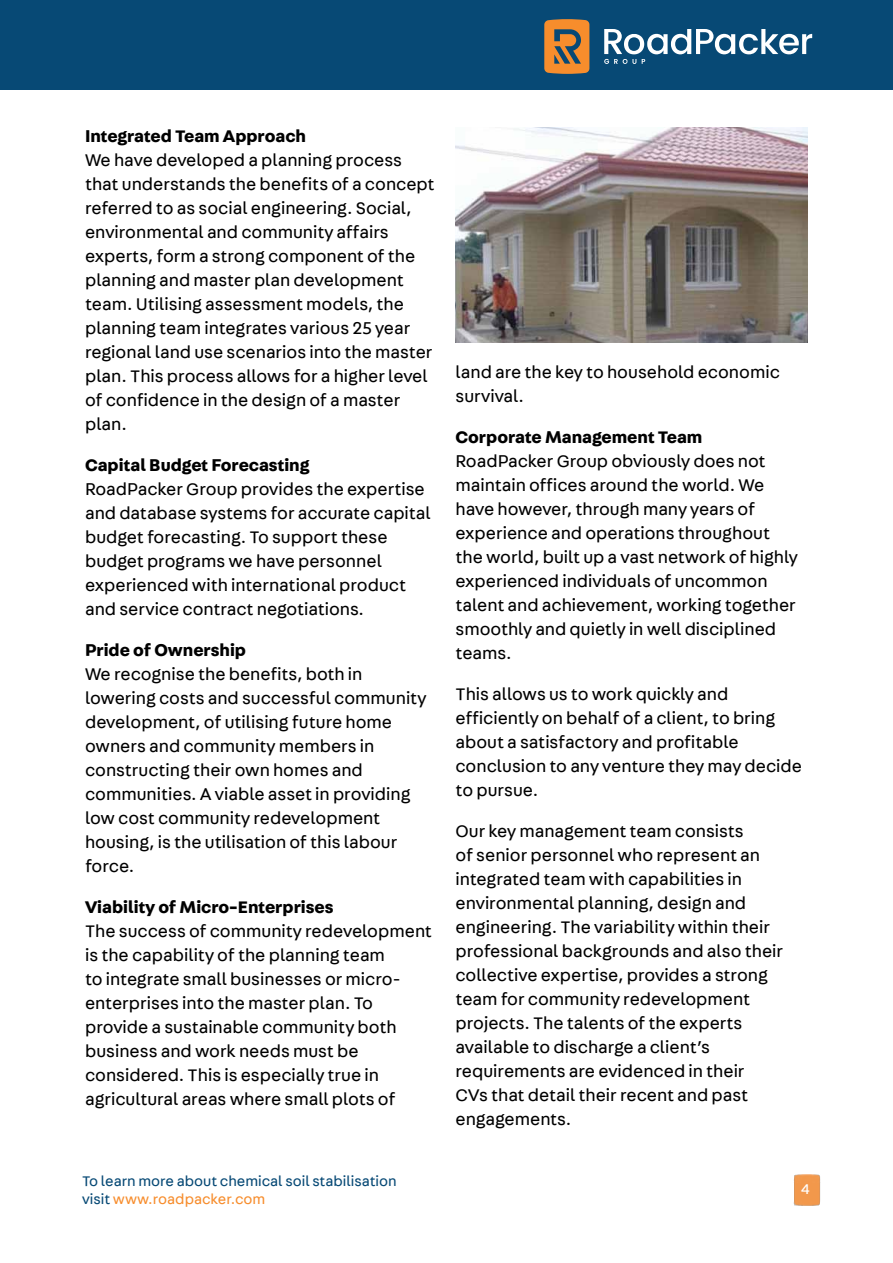
<style>
.page{position:relative;width:893px;height:1263px;background:#fff}
.page>*{position:absolute;margin:0;border:0;box-sizing:border-box;transform-origin:0 0}
.t1{font:18px/24px "Fabriga";color:#000}
.t2{font:700 18px "Fabriga";color:#000}
.t3{font:15px/18px "Fabriga";color:#074975}
.t4{font:15px "Fabriga";color:#fff}
.s1{color:#f78d2d}
</style>
<div class="page">
<img style="left:793px;top:1174px;width:27px;height:31px">
<div style="left:0;top:0;width:893px;height:89px;background:#074975"></div>
<svg style="left:544px;top:19px;width:45px;height:55px"></svg>
<svg style="left:604px;top:29px;width:208px;height:35px"></svg>
<img style="left:455px;top:128px;width:353px;height:214px">
<p class="t2" style="left:85px;top:124px;width:222px">Integrated Team Approach</p>
<p class="t1" style="left:85px;top:147px;width:351px">We have developed a planning process that understands the benefits of a concept referred to as social engineering. Social, environmental and community affairs experts, form a strong component of the planning and master plan development team. Utilising assessment models, the planning team integrates various 25 year regional land use scenarios into the master plan. This process allows for a higher level of confidence in the design of a master plan.</p>
<p class="t2" style="left:85px;top:453px;width:226px">Capital Budget Forecasting</p>
<p class="t1" style="left:85px;top:476px;width:347px">RoadPacker Group provides the expertise and database systems for accurate capital budget forecasting. To support these budget programs we have personnel experienced with international product and service contract negotiations.</p>
<p class="t2" style="left:85px;top:638px;width:163px">Pride of Ownership</p>
<p class="t1" style="left:85px;top:661px;width:343px">We recognise the benefits, both in lowering costs and successful community development, of utilising future home owners and community members in constructing their own homes and communities. A viable asset in providing low cost community redevelopment housing, is the utilisation of this labour force.</p>
<p class="t2" style="left:85px;top:895px;width:250px">Viability of Micro-Enterprises</p>
<p class="t1" style="left:85px;top:918px;width:348px">The success of community redevelopment is the capability of the planning team<br>to integrate small businesses or micro&shy;enterprises into the master plan. To provide a sustainable community both business and work needs must be considered. This is especially true in agricultural areas where small plots of</p>
<p class="t1" style="left:455px;top:359px;width:326px">land are the key to household economic survival.</p>
<p class="t2" style="left:455px;top:425px;width:248px">Corporate Management Team</p>
<p class="t1" style="left:455px;top:448px;width:344px">RoadPacker Group obviously does not maintain offices around the world. We have however, through many years of experience and operations throughout the world, built up a vast network of highly experienced individuals of uncommon talent and achievement, working together smoothly and quietly in well disciplined teams.</p>
<p class="t1" style="left:455px;top:681px;width:348px">This allows us to work quickly and efficiently on behalf of a client, to bring about a satisfactory and profitable conclusion to any venture they may decide to pursue.</p>
<p class="t1" style="left:455px;top:818px;width:329px">Our key management team consists<br>of senior personnel who represent an integrated team with capabilities in environmental planning, design and engineering. The variability within their professional backgrounds and also their collective expertise, provides a strong team for community redevelopment projects. The talents of the experts available to discharge a client’s requirements are evidenced in their<br>CVs that detail their recent and past engagements.</p>
<p class="t3" style="left:82px;top:1171px;width:316px">To learn more about chemical soil stabilisation visit <span class="s1">www.roadpacker.com</span></p>
<p class="t4" style="left:801px;top:1179px;width:10px">4</p>
</div>
